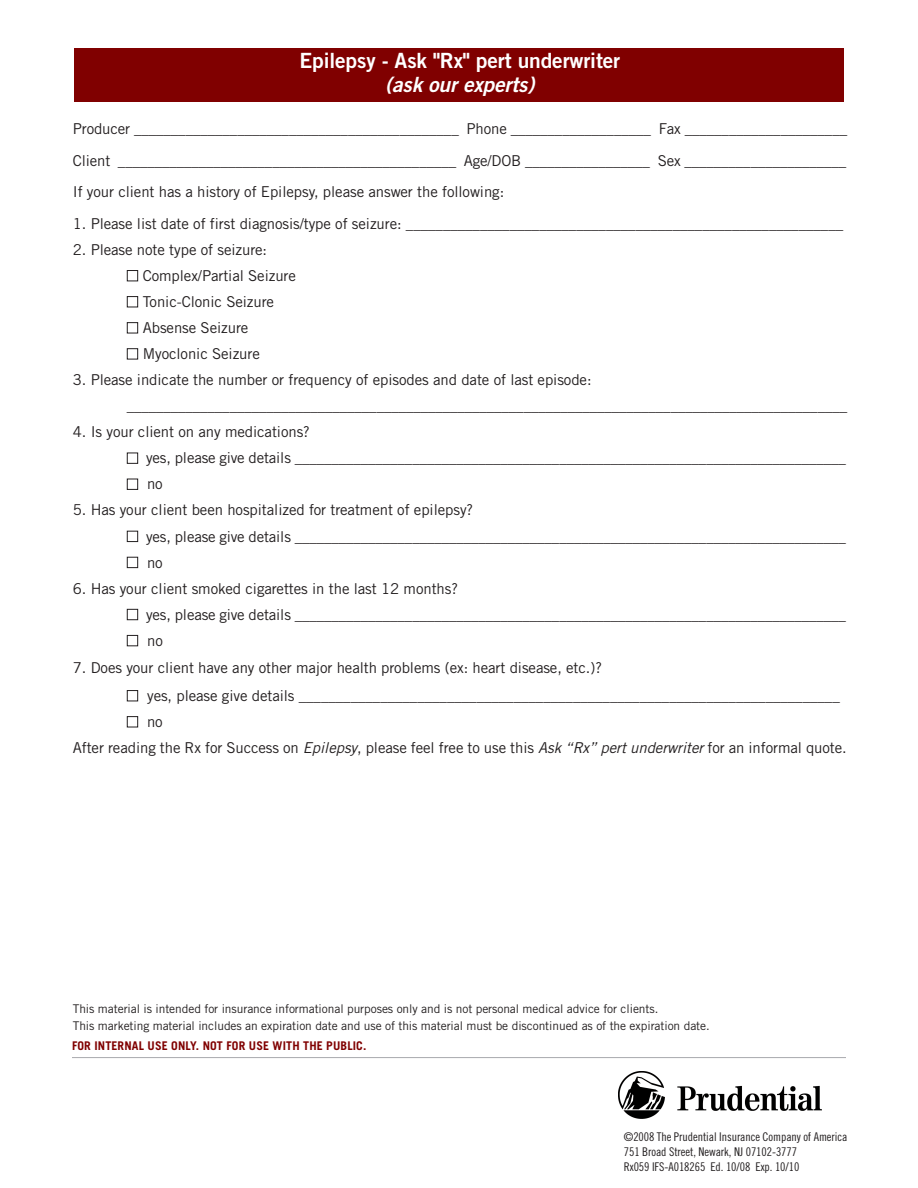
<style>
.page{position:relative;width:918px;height:1188px;background:#fff}
.page>*{position:absolute;margin:0;border:0;box-sizing:border-box;transform-origin:0 0}
.t1{font:21px "Trade Gothic Bold Two";letter-spacing:-.005em;color:#fff}
.t2{font:italic 21px "Trade Gothic Bold Two";letter-spacing:-.005em;color:#fff}
.t3{font:15px/31.5px "Trade Gothic";letter-spacing:-.005em;color:#231f20}
.t4{font:12px/17.5px "Trade Gothic";letter-spacing:-.005em;color:#231f20}
.t5{font:12px/15px "Trade Gothic Cond Eighteen";letter-spacing:-.005em;color:#231f20}
.t6{font:700 12px "Trade Gothic";letter-spacing:.01em;color:#800000}
.s1{color:#fff}
.s2{font-style:italic}
</style>
<div class="page">
<hr style="left:72px;top:1057px;width:774px;height:1px;background:#a8a9ad">
<img style="left:618px;top:1072px;width:204px;height:46px">
<div style="left:74px;top:48px;width:770px;height:54px;background:#800000"></div>
<h1 class="t1" style="left:300px;top:53px;width:322px">Epilepsy - Ask "Rx" pert underwriter</h1>
<h1 class="t2" style="left:385px;top:77px;width:151px">(ask our experts)</h1>
<p class="t3" style="left:73px;top:115px;width:776px;text-align:justify">Producer ____________________________________________ Phone ___________________ Fax ______________________ Client ______________________________________________ Age/DOB _________________ Sex ______________________ If your client has a history of Epilepsy, please answer the following:</p>
<p class="t3" style="left:73px;top:209px;width:772px">1. Please list date of first diagnosis/type of seizure: ___________________________________________________________</p>
<p class="t3" style="left:73px;top:235px;width:196px">2. Please note type of seizure:</p>
<p class="t3" style="left:127px;top:261px;width:171px"><span class="s1">■</span> Complex/Partial Seizure</p>
<p class="t3" style="left:127px;top:287px;width:149px"><span class="s1">■</span> Tonic-Clonic Seizure</p>
<p class="t3" style="left:127px;top:313px;width:123px"><span class="s1">■</span> Absense Seizure</p>
<p class="t3" style="left:127px;top:339px;width:135px"><span class="s1">■</span> Myoclonic Seizure</p>
<p class="t3" style="left:127px;top:368px;width:722px;line-height:26.1px;text-indent:-54px">3. Please indicate the number or frequency of episodes and date of last episode: __________________________________________________________________________________________________</p>
<p class="t3" style="left:73px;top:418px;width:239px">4. Is your client on any medications?</p>
<p class="t3" style="left:127px;top:444px;width:721px"><span class="s1">■</span> yes, please give details ___________________________________________________________________________</p>
<p class="t3" style="left:127px;top:470px;width:37px"><span class="s1">■</span> no</p>
<p class="t3" style="left:73px;top:496px;width:402px">5. Has your client been hospitalized for treatment of epilepsy?</p>
<p class="t3" style="left:127px;top:522px;width:721px"><span class="s1">■</span> yes, please give details ___________________________________________________________________________</p>
<p class="t3" style="left:127px;top:548px;width:37px"><span class="s1">■</span> no</p>
<p class="t3" style="left:73px;top:574px;width:387px">6. Has your client smoked cigarettes in the last 12 months?</p>
<p class="t3" style="left:127px;top:600px;width:721px"><span class="s1">■</span> yes, please give details ___________________________________________________________________________</p>
<p class="t3" style="left:127px;top:626px;width:38px"><span class="s1">■</span> no</p>
<p class="t3" style="left:73px;top:654px;width:531px">7. Does your client have any other major health problems (ex: heart disease, etc.)?</p>
<p class="t3" style="left:127px;top:681px;width:715px"><span class="s1">■</span> yes, please give details _________________________________________________________________________</p>
<p class="t3" style="left:73px;top:710px;width:776px;line-height:26.1px;text-indent:54px"><span class="s1">■</span> no<br>After reading the Rx for Success on <span class="s2">Epilepsy</span>, please feel free to use this <span class="s2">Ask “Rx” pert underwriter</span> for an informal quote.</p>
<p class="t4" style="left:73px;top:1001px;width:638px">This material is intended for insurance informational purposes only and is not personal medical advice for clients.<br>This marketing material includes an expiration date and use of this material must be discontinued as of the expiration date.</p>
<p class="t6" style="left:72px;top:1041px;width:296px">FOR INTERNAL USE ONLY. NOT FOR USE WITH THE PUBLIC.</p>
<p class="t5" style="left:624px;top:1130px;width:225px">©2008 The Prudential Insurance Company of America<br>751 Broad Street, Newark, NJ 07102-3777<br>Rx059 IFS-A018265 Ed. 10/08 Exp. 10/10</p>
</div>
